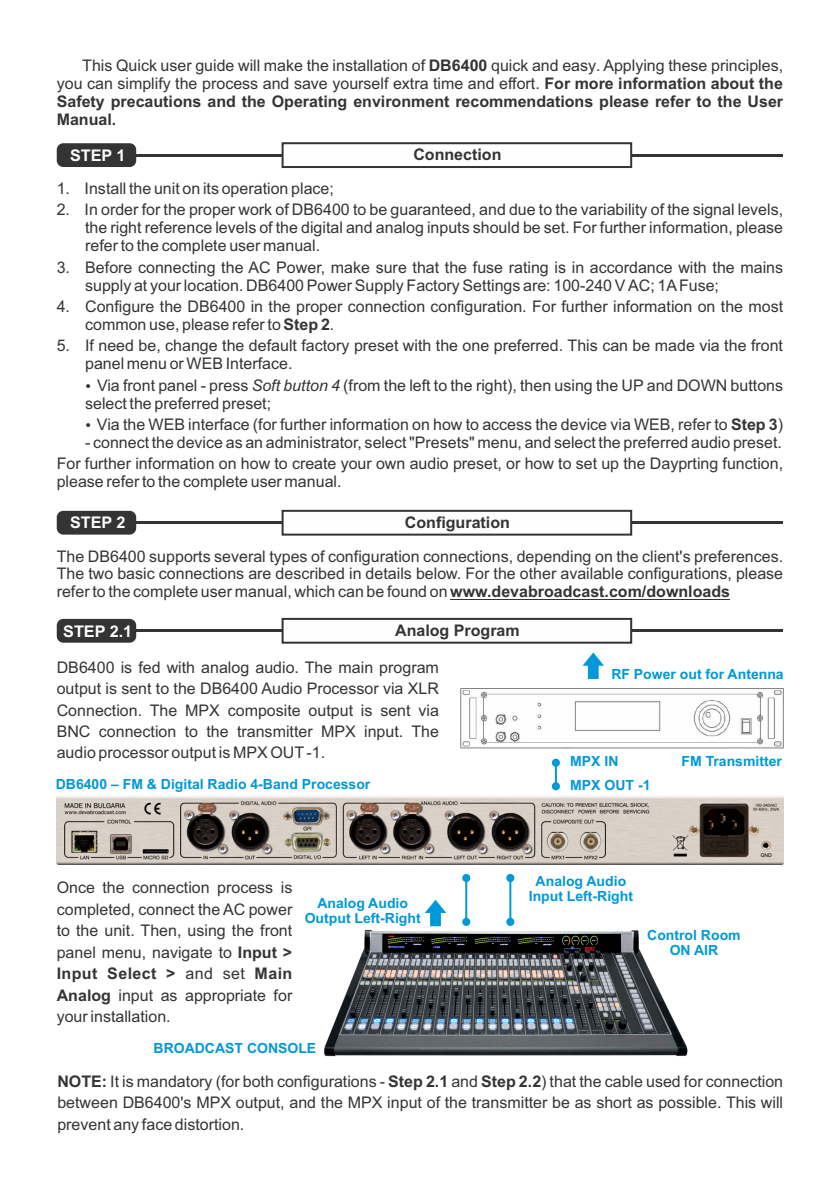
<style>
.page{position:relative;width:840px;height:1191px;background:#fff}
.page>*{position:absolute;margin:0;border:0;box-sizing:border-box;transform-origin:0 0}
.t1{font:16px/21.4px "Arial";color:#353434;text-align:justify}
.t2{font:700 16px "Arial";color:#353434}
.t3{font:700 16px "Arial";color:#fefefe}
.t4{font:700 14px/15.6px "Arial";color:#0098d9;text-align:center}
.s1{font-weight:700}
.s2{font-style:italic}
</style>
<div class="page">
<hr style="left:130px;top:154px;width:652px;height:3px;background:#353434">
<div style="left:57px;top:143px;width:79px;height:24px;background:#353434;border-radius:7px"></div>
<svg style="left:281px;top:142px;width:351px;height:26px"></svg>
<hr style="left:130px;top:521px;width:652px;height:3px;background:#353434">
<div style="left:57px;top:511px;width:79px;height:23px;background:#353434;border-radius:7px"></div>
<hr style="left:450px;top:599px;width:279px;height:1px;background:#353434">
<svg style="left:281px;top:509px;width:351px;height:27px"></svg>
<hr style="left:130px;top:629px;width:652px;height:3px;background:#353434">
<div style="left:57px;top:619px;width:79px;height:23px;background:#353434;border-radius:7px"></div>
<svg style="left:281px;top:617px;width:351px;height:27px"></svg>
<img style="left:57px;top:796px;width:725px;height:68px">
<img style="left:324px;top:920px;width:364px;height:137px">
<svg style="left:424px;top:899px;width:22px;height:27px"></svg>
<img style="left:460px;top:688px;width:322px;height:60px">
<svg style="left:582px;top:652px;width:21px;height:27px"></svg>
<svg style="left:551px;top:758px;width:8px;height:32px"></svg>
<svg style="left:506px;top:874px;width:8px;height:52px"></svg>
<svg style="left:462px;top:874px;width:8px;height:52px"></svg>
<p class="t1" style="left:57px;top:58px;width:727px;line-height:17.8px;text-indent:26px">This Quick user guide will make the installation of <span class="s1">DB6400</span> quick and easy. Applying these principles, you can simplify the process and save yourself extra time and effort. <span class="s1">For more information about the Safety precautions and the Operating environment recommendations please refer to the User Manual.</span></p>
<p class="t3" style="left:70px;top:149px;width:57px">STEP 1</p>
<p class="t2" style="left:413px;top:148px;width:89px">Connection</p>
<p class="t1" style="left:57px;top:179px;width:278px">1. Install the unit on its operation place;</p>
<p class="t1" style="left:85px;top:202px;width:699px;line-height:17.8px;text-indent:-28px">2. In order for the proper work of DB6400 to be guaranteed, and due to the variability of the signal levels, the right reference levels of the digital and analog inputs should be set. For further information, please refer to the complete user manual.</p>
<p class="t1" style="left:85px;top:260px;width:699px;line-height:17.8px;text-indent:-28px">3. Before connecting the AC Power, make sure that the fuse rating is in accordance with the mains supply at your location. DB6400 Power Supply Factory Settings are: 100-240 V AC; 1AFuse;</p>
<p class="t1" style="left:85px;top:299px;width:699px;line-height:17.8px;text-indent:-28px">4. Configure the DB6400 in the proper connection configuration. For further information on the most common use, please refer to <span class="s1">Step 2</span>.</p>
<p class="t1" style="left:85px;top:338px;width:699px;line-height:17.8px;text-indent:-28px">5. If need be, change the default factory preset with the one preferred. This can be made via the front panel menu or WEB Interface.</p>
<p class="t1" style="left:85px;top:377px;width:699px;line-height:17.8px;text-indent:12px">Via front panel - press <span class="s2">Soft button 4</span> (from the left to the right), then using the UP and DOWN buttons select the preferred preset;</p>
<p class="t1" style="left:97px;top:415px;width:687px">Via the WEB interface (for further information on how to access the device via WEB, refer to <span class="s1">Step 3</span>)</p>
<p class="t1" style="left:57px;top:433px;width:727px;text-align:right">- connect the device as an administrator, select "Presets" menu, and select the preferred audio preset.<br>For further information on how to create your own audio preset, or how to set up the Dayprting function,</p>
<p class="t1" style="left:57px;top:472px;width:286px">please refer to the complete user manual.</p>
<p class="t3" style="left:70px;top:517px;width:57px">STEP 2</p>
<p class="t2" style="left:404px;top:516px;width:106px">Configuration</p>
<p class="t1" style="left:57px;top:548px;width:727px;line-height:17.8px">The DB6400 supports several types of configuration connections, depending on the client's preferences.<br>The two basic connections are described in details below. For the other available configurations, please refer to the complete user manual, which can be found on <span class="s1">www.devabroadcast.com/downloads</span></p>
<p class="t3" style="left:63px;top:625px;width:70px">STEP 2.1</p>
<p class="t2" style="left:395px;top:624px;width:126px">Analog Program</p>
<p class="t1" style="left:57px;top:658px;width:383px">DB6400 is fed with analog audio. The main program output is sent to the DB6400 Audio Processor via XLR Connection. The MPX composite output is sent via BNC connection to the transmitter MPX input. The audio processor output is MPX OUT-1.</p>
<p class="t4" style="left:56px;top:778px;width:316px">DB6400 – FM &amp; Digital Radio 4-Band Processor</p>
<p class="t4" style="left:611px;top:667px;width:174px">RF Power out for Antenna</p>
<p class="t4" style="left:570px;top:755px;width:50px">MPX IN</p>
<p class="t4" style="left:681px;top:755px;width:102px">FM Transmitter</p>
<p class="t4" style="left:570px;top:779px;width:82px">MPX OUT -1</p>
<p class="t1" style="left:57px;top:878px;width:237px">Once the connection process is completed, connect the AC power to the unit. Then, using the front panel menu, navigate to <span class="s1">Input &gt; Input Select &gt;</span> and set <span class="s1">Main Analog</span> input as appropriate for your installation.</p>
<p class="t4" style="left:304px;top:896px;width:117px">Analog Audio<br>Output Left-Right</p>
<p class="t4" style="left:153px;top:1041px;width:164px">BROADCAST CONSOLE</p>
<p class="t4" style="left:528px;top:874px;width:106px">Analog Audio<br>Input Left-Right</p>
<p class="t4" style="left:647px;top:928px;width:95px">Control Room<br>ON AIR</p>
<p class="t1" style="left:57px;top:1072px;width:727px"><span class="s1">NOTE:</span> It is mandatory (for both configurations - <span class="s1">Step 2.1</span> and <span class="s1">Step 2.2</span>) that the cable used for connection between DB6400's MPX output, and the MPX input of the transmitter be as short as possible. This will prevent any face distortion.</p>
</div>
